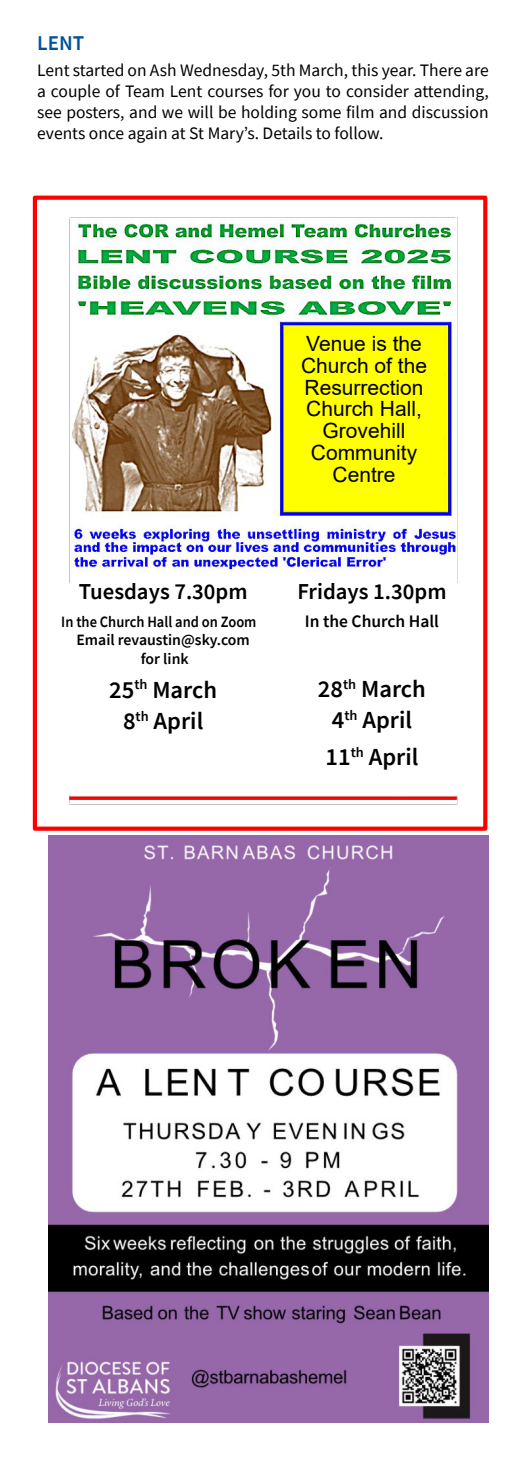
<style>
.page{position:relative;width:521px;height:1474px;background:#fff}
.page>*{position:absolute;margin:0;border:0;box-sizing:border-box;transform-origin:0 0}
.t1{font:600 24.5px/31.5px "Source Sans Pro";color:#000;text-align:center}
.t2{font:600 22.75px "Source Sans Pro";color:#000}
.t3{font:21px/21.7px "Arial";color:#000;text-align:center}
.t4{font:600 21px "Source Sans Pro";color:#02519e}
.t5{font:17.5px/21px "Source Sans Pro";color:#000;text-align:justify}
.t6{font:600 17.5px "Source Sans Pro";color:#000}
.t7{font:600 15.75px "Source Sans Pro";color:#000}
.t8{font:600 15.75px "Source Sans Pro";color:#000;scale:.92 1}
</style>
<div class="page">
<img style="left:69px;top:217px;width:389px;height:588px">
<div style="left:61px;top:583px;width:413px;height:211px;background:#fff"></div>
<div style="left:286px;top:328px;width:157px;height:181px;background:#ff0"></div>
<img style="left:48px;top:835px;width:441px;height:587px">
<div style="left:33px;top:196px;width:454px;height:634px;border:4px solid #f00"></div>
<p class="t4" style="left:37px;top:34px;width:49px">LENT</p>
<p class="t5" style="left:37px;top:61px;width:453px">Lent started on Ash Wednesday, 5th March, this year. There are a couple of Team Lent courses for you to consider attending, see posters, and we will be holding some film and discussion events once again at St Mary’s. Details to follow.</p>
<h2 class="t2" style="left:79px;top:582px;width:170px">Tuesdays 7.30pm</h2>
<p class="t8" style="left:61px;top:614px;width:214px">In the Church Hall and on Zoom</p>
<p class="t7" style="left:76px;top:633px;width:175px">Email revaustin@sky.com</p>
<p class="t7" style="left:141px;top:652px;width:49px">for link</p>
<h1 class="t1" style="left:109px;top:675px;width:109px">25<sup>th</sup> March<br>8<sup>th</sup> April</h1>
<p class="t3" style="left:301px;top:335px;width:128px">Venue is the<br>Church of the<br>Resurrection<br>Church Hall,<br>Grovehill<br>Community<br>Centre</p>
<h2 class="t2" style="left:297px;top:582px;width:151px">Fridays 1.30pm</h2>
<p class="t6" style="left:305px;top:613px;width:136px">In the Church Hall</p>
<h1 class="t1" style="left:318px;top:675px;width:109px">28<sup>th</sup> March<br>4<sup>th</sup> April</h1>
<h1 class="t1" style="left:325px;top:743px;width:94px">11<sup>th</sup> April</h1>
</div>
